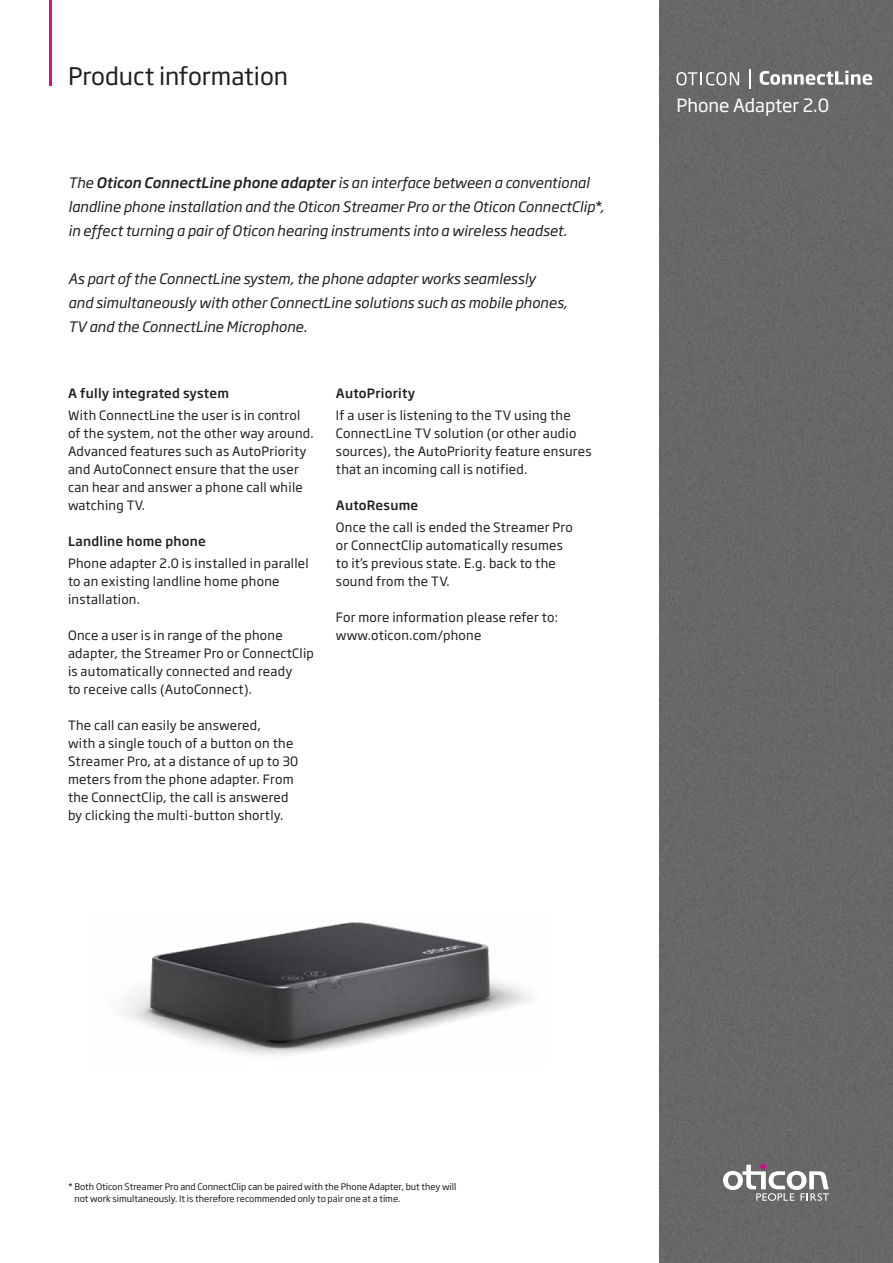
<style>
.page{position:relative;width:893px;height:1263px;background:#fff}
.page>*{position:absolute;margin:0;border:0;box-sizing:border-box;transform-origin:0 0}
.t1{font:24px "Soho Gothic Pro";color:#231f20}
.t2{font:18px "Soho Gothic Pro";color:#fff}
.t3{font:italic 14.25px/24px "Soho Gothic Pro";color:#231f20}
.t4{font:12.75px/18px "Soho Gothic Pro";letter-spacing:.02em;color:#231f20}
.t5{font:500 12.75px "Soho Gothic Pro";letter-spacing:.02em;color:#231f20}
.t6{font:9px/12px "Soho Gothic Pro";color:#231f20}
.s1{font-weight:500}
</style>
<div class="page">
<img style="left:124px;top:922px;width:408px;height:133px">
<div style="left:659px;top:0;width:234px;height:1263px;background:#686767"></div>
<svg style="left:723px;top:1163px;width:106px;height:38px"></svg>
<hr style="left:50px;top:0;width:2px;height:85px;background:#c5168c">
<svg style="left:676px;top:72px;width:63px;height:13px"></svg>
<hr style="left:749px;top:69px;width:2px;height:20px;background:#fff">
<svg style="left:760px;top:71px;width:112px;height:14px"></svg>
<h1 class="t1" style="left:68px;top:58px;width:222px">Product information</h1>
<p class="t3" style="left:68px;top:170px;width:538px">The <span class="s1">Oticon ConnectLine phone adapter</span> is an interface between a conventional landline phone installation and the Oticon Streamer Pro or the Oticon ConnectClip*, in effect turning a pair of Oticon hearing instruments into a wireless headset.</p>
<p class="t3" style="left:68px;top:266px;width:501px">As part of the ConnectLine system, the phone adapter works seamlessly<br>and simultaneously with other ConnectLine solutions such as mobile phones,<br>TV and the ConnectLine Microphone.</p>
<p class="t5" style="left:68px;top:383px;width:163px">A fully integrated system</p>
<p class="t4" style="left:68px;top:405px;width:247px">With ConnectLine the user is in control of the system, not the other way around.<br>Advanced features such as AutoPriority and AutoConnect ensure that the user can hear and answer a phone call while watching TV.</p>
<p class="t5" style="left:68px;top:531px;width:139px">Landline home phone</p>
<p class="t4" style="left:68px;top:554px;width:242px">Phone adapter 2.0 is installed in parallel to an existing landline home phone installation.</p>
<p class="t4" style="left:68px;top:626px;width:247px">Once a user is in range of the phone adapter, the Streamer Pro or ConnectClip is automatically connected and ready<br>to receive calls (AutoConnect).</p>
<p class="t4" style="left:68px;top:716px;width:232px">The call can easily be answered,<br>with a single touch of a button on the Streamer Pro, at a distance of up to 30 meters from the phone adapter. From the ConnectClip, the call is answered by clicking the multi-button shortly.</p>
<p class="t5" style="left:336px;top:383px;width:81px">AutoPriority</p>
<p class="t4" style="left:336px;top:405px;width:257px">If a user is listening to the TV using the ConnectLine TV solution (or other audio sources), the AutoPriority feature ensures that an incoming call is notified.</p>
<p class="t5" style="left:336px;top:495px;width:84px">AutoResume</p>
<p class="t4" style="left:336px;top:518px;width:238px">Once the call is ended the Streamer Pro or ConnectClip automatically resumes to it’s previous state. E.g. back to the sound from the TV.</p>
<p class="t4" style="left:336px;top:608px;width:224px">For more information please refer to: www.oticon.com/phone</p>
<h2 class="t2" style="left:676px;top:91px;width:154px">Phone Adapter 2.0</h2>
<p class="t6" style="left:75px;top:1180px;width:383px;text-indent:-7px">* Both Oticon Streamer Pro and ConnectClip can be paired with the Phone Adapter, but they will not work simultaneously. It is therefore recommended only to pair one at a time.</p>
</div>
